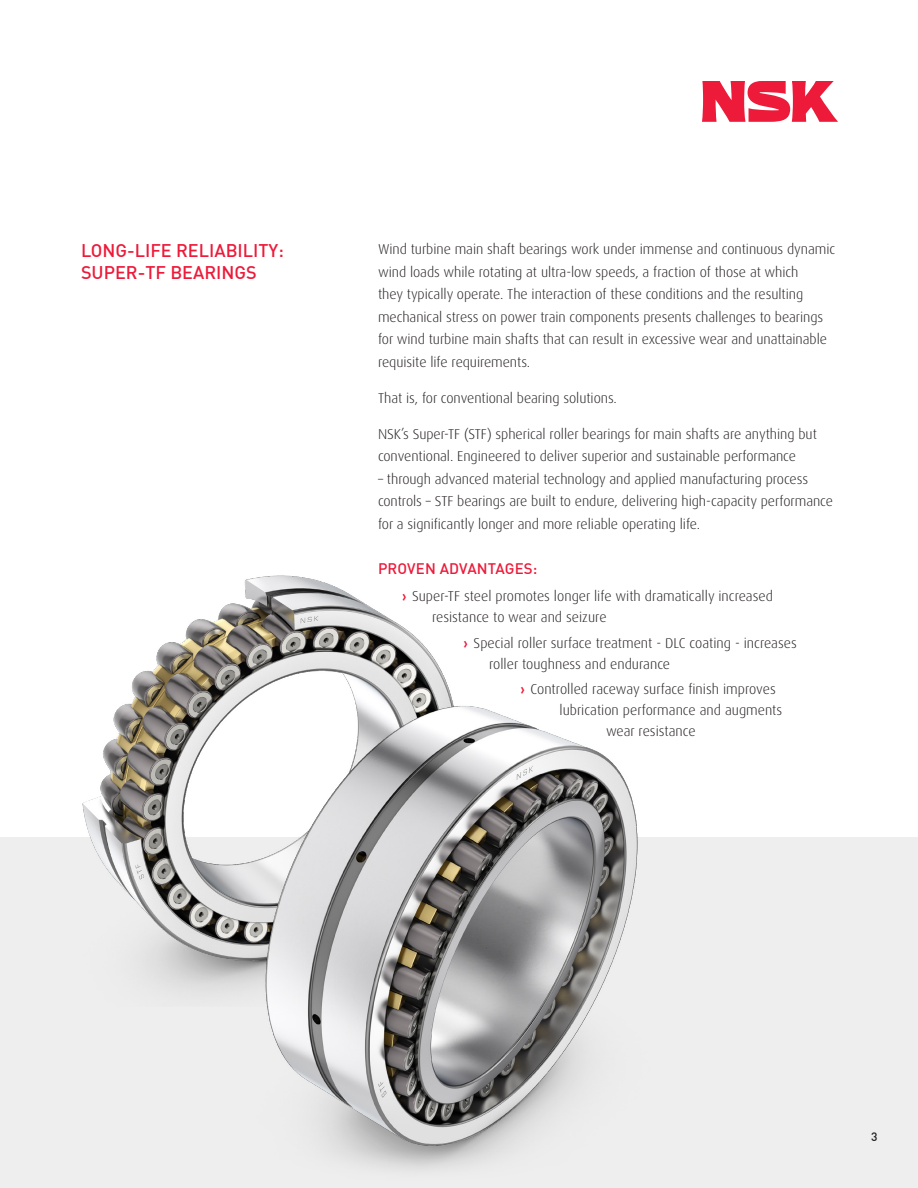
<style>
.page{position:relative;width:918px;height:1188px;background:#fff}
.page>*{position:absolute;margin:0;border:0;box-sizing:border-box;transform-origin:0 0}
.I__HEADING_RED_12{font:500 18px/21.8px "DIN";color:#ed1a3a}
.P__BODY_SUBHEAD_RED{font:500 15px "DIN";letter-spacing:.01em;color:#ed1a3a}
.J__body{font:300 14.25px/22.5px "Dax OT";letter-spacing:-.005em;color:#231f20}
.K__bullet_list{font:300 14.25px/21px "Dax OT";color:#231f20}
.t1{font:500 12px "DIN";color:#231f20}
.s1{font-weight:700;color:#ed1a3a}
</style>
<div class="page">
<div style="left:0;top:837px;width:918px;height:351px;background:#eeeeef"></div>
<hr style="left:0;top:451px;width:1px;height:737px;background:#ed1a3a">
<svg style="left:702px;top:81px;width:136px;height:41px"></svg>
<img style="left:82px;top:575px;width:357px;height:414px">
<img style="left:178px;top:666px;width:460px;height:504px">
<p class="I__HEADING_RED_12" style="left:81px;top:239px;width:204px">LONG-LIFE RELIABILITY:<br>SUPER-TF BEARINGS</p>
<p class="J__body" style="left:378px;top:238px;width:459px">Wind turbine main shaft bearings work under immense and continuous dynamic wind loads while rotating at ultra-low speeds, a fraction of those at which<br>they typically operate. The interaction of these conditions and the resulting mechanical stress on power train components presents challenges to bearings for wind turbine main shafts that can result in excessive wear and unattainable requisite life requirements.</p>
<p class="J__body" style="left:378px;top:387px;width:241px">That is, for conventional bearing solutions.</p>
<p class="J__body" style="left:378px;top:423px;width:440px">NSK’s Super-TF (STF) spherical roller bearings for main shafts are anything but conventional. Engineered to deliver superior and sustainable performance</p>
<p class="J__body" style="left:378px;top:468px;width:457px">– through advanced material technology and applied manufacturing process controls – STF bearings are built to endure, delivering high-capacity performance for a significantly longer and more reliable operating life.</p>
<p class="P__BODY_SUBHEAD_RED" style="left:378px;top:559px;width:161px">PROVEN ADVANTAGES:</p>
<p class="K__bullet_list" style="left:432px;top:586px;width:342px;text-indent:-30px"><span class="s1">›</span> Super-TF steel promotes longer life with dramatically increased resistance to wear and seizure</p>
<p class="K__bullet_list" style="left:489px;top:632px;width:309px;text-indent:-26px"><span class="s1">›</span> Special roller surface treatment - DLC coating - increases roller toughness and endurance</p>
<p class="K__bullet_list" style="left:520px;top:679px;width:257px"><span class="s1">›</span> Controlled raceway surface finish improves</p>
<p class="K__bullet_list" style="left:560px;top:700px;width:224px">lubrication performance and augments</p>
<p class="K__bullet_list" style="left:606px;top:721px;width:91px">wear resistance</p>
<p class="t1" style="left:871px;top:1129px;width:8px">3</p>
</div>
